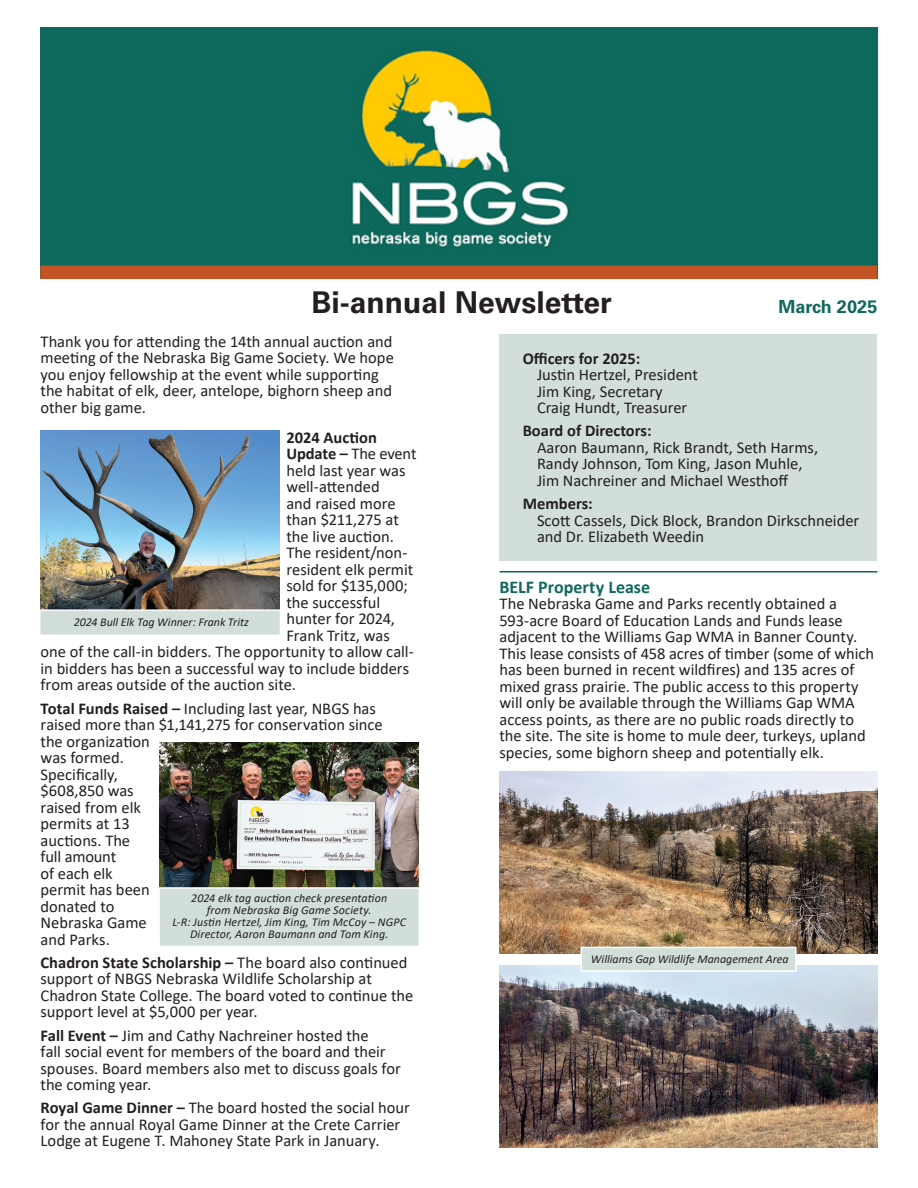
<style>
.page{position:relative;width:918px;height:1188px;background:#fff}
.page>*{position:absolute;margin:0;border:0;box-sizing:border-box;transform-origin:0 0}
.t1{font:700 30px "Univers LT Std";color:#231f20}
.t2{font:700 18px "Calibri";color:#0f695c}
.t3{font:700 18px "Univers LT Std";color:#0f695c}
.t4{font:16.5px/16.5px "Calibri";color:#231f20}
.t5{font:700 16.5px "Calibri";color:#231f20}
.t6{font:italic 12px/12px "Calibri";letter-spacing:.005em;color:#231f20;text-align:center}
.s1{font-weight:700}
</style>
<div class="page">
<img style="left:40px;top:28px;width:837px;height:238px">
<div style="left:40px;top:266px;width:837px;height:13px;background:#c25426"></div>
<div style="left:500px;top:334px;width:377px;height:227px;background:#d2deda"></div>
<hr style="left:500px;top:571px;width:377px;height:2px;background:#0f695c">
<img style="left:41px;top:430px;width:239px;height:179px">
<svg style="left:40px;top:609px;width:240px;height:26px;background:#d3ddda"></svg>
<img style="left:160px;top:743px;width:259px;height:143px">
<svg style="left:159px;top:886px;width:260px;height:60px;background:#d0dbd7"></svg>
<img style="left:500px;top:771px;width:378px;height:182px">
<img style="left:500px;top:965px;width:378px;height:183px">
<div style="left:581px;top:947px;width:215px;height:24px;background:#d2deda"></div>
<div style="left:581px;top:947px;width:216px;height:25px;border:2px solid #fff"></div>
<p class="t1" style="left:311px;top:285px;width:302px">Bi-annual Newsletter</p>
<p class="t3" style="left:779px;top:296px;width:100px">March 2025</p>
<p class="t4" style="left:41px;top:333px;width:355px;text-align:justify">Thank you for attending the 14th annual auction and meeting of the Nebraska Big Game Society. We hope you enjoy fellowship at the event while supporting</p>
<p class="t4" style="left:41px;top:382px;width:353px">the habitat of elk, deer, antelope, bighorn sheep and other big game.</p>
<p class="t5" style="left:286px;top:426px;width:92px">2024 Auction</p>
<p class="t4" style="left:286px;top:445px;width:132px"><span class="s1">Update –</span> The event</p>
<p class="t4" style="left:286px;top:462px;width:121px">held last year was</p>
<p class="t4" style="left:286px;top:478px;width:95px">well-attended</p>
<p class="t4" style="left:286px;top:495px;width:111px">and raised more</p>
<p class="t4" style="left:286px;top:511px;width:114px">than $211,275 at</p>
<p class="t4" style="left:286px;top:528px;width:109px">the live auction.</p>
<p class="t4" style="left:286px;top:544px;width:123px">The resident/non-</p>
<p class="t4" style="left:286px;top:561px;width:128px">resident elk permit</p>
<p class="t4" style="left:286px;top:577px;width:123px">sold for $135,000;</p>
<p class="t4" style="left:286px;top:594px;width:95px">the successful</p>
<p class="t4" style="left:286px;top:610px;width:110px">hunter for 2024,</p>
<p class="t4" style="left:286px;top:627px;width:105px">Frank Tritz, was</p>
<p class="t4" style="left:41px;top:643px;width:375px">one of the call-in bidders. The opportunity to allow call-</p>
<p class="t4" style="left:41px;top:660px;width:370px">in bidders has been a successful way to include bidders</p>
<p class="t4" style="left:41px;top:676px;width:257px">from areas outside of the auction site.</p>
<p class="t4" style="left:41px;top:699px;width:337px"><span class="s1">Total Funds Raised –</span> Including last year, NBGS has</p>
<p class="t4" style="left:41px;top:716px;width:344px">raised more than $1,141,275 for conservation since</p>
<p class="t4" style="left:41px;top:732px;width:111px">the organization was formed.<br>Specifically, $608,850 was raised from elk permits at 13 auctions. The full amount<br>of each elk permit has been donated to<br>Nebraska Game and Parks.</p>
<p class="t4" style="left:41px;top:954px;width:374px"><span class="s1">Chadron State Scholarship –</span> The board also continued support of NBGS Nebraska Wildlife Scholarship at Chadron State College. The board voted to continue the support level at $5,000 per year.</p>
<p class="t4" style="left:41px;top:1026px;width:362px"><span class="s1">Fall Event –</span> Jim and Cathy Nachreiner hosted the<br>fall social event for members of the board and their spouses. Board members also met to discuss goals for the coming year.</p>
<p class="t4" style="left:41px;top:1099px;width:371px"><span class="s1">Royal Game Dinner –</span> The board hosted the social hour for the annual Royal Game Dinner at the Crete Carrier<br>Lodge at Eugene T. Mahoney State Park in January.</p>
<p class="t5" style="left:523px;top:346px;width:119px">Officers for 2025:</p>
<p class="t4" style="left:537px;top:366px;width:162px">Justin Hertzel, President</p>
<p class="t4" style="left:537px;top:382px;width:127px">Jim King, Secretary</p>
<p class="t4" style="left:537px;top:399px;width:152px">Craig Hundt, Treasurer</p>
<p class="t5" style="left:523px;top:419px;width:130px">Board of Directors:</p>
<p class="t4" style="left:537px;top:439px;width:283px">Aaron Baumann, Rick Brandt, Seth Harms,</p>
<p class="t4" style="left:537px;top:455px;width:267px">Randy Johnson, Tom King, Jason Muhle,</p>
<p class="t4" style="left:537px;top:472px;width:253px">Jim Nachreiner and Michael Westhoff</p>
<p class="t5" style="left:523px;top:492px;width:72px">Members:</p>
<p class="t4" style="left:537px;top:511px;width:324px">Scott Cassels, Dick Block, Brandon Dirkschneider</p>
<p class="t4" style="left:537px;top:528px;width:169px">and Dr. Elizabeth Weedin</p>
<p class="t2" style="left:500px;top:574px;width:152px">BELF Property Lease</p>
<p class="t4" style="left:500px;top:595px;width:339px">The Nebraska Game and Parks recently obtained a</p>
<p class="t4" style="left:500px;top:612px;width:376px">593-acre Board of Education Lands and Funds lease adjacent to the Williams Gap WMA in Banner County.<br>This lease consists of 458 acres of timber (some of which has been burned in recent wildfires) and 135 acres of mixed grass prairie. The public access to this property will only be available through the Williams Gap WMA access points, as there are no public roads directly to the site. The site is home to mule deer, turkeys, upland species, some bighorn sheep and potentially elk.</p>
<p class="t6" style="left:74px;top:616px;width:177px">2024 Bull Elk Tag Winner: Frank Tritz</p>
<p class="t6" style="left:191px;top:892px;width:197px">2024 elk tag auction check presentation</p>
<p class="t6" style="left:207px;top:904px;width:166px">from Nebraska Big Game Society.</p>
<p class="t6" style="left:172px;top:916px;width:235px">L-R: Justin Hertzel, Jim King, Tim McCoy – NGPC<br>Director, Aaron Baumann and Tom King.</p>
<p class="t6" style="left:591px;top:952px;width:199px">Williams Gap Wildlife Management Area</p>
</div>
